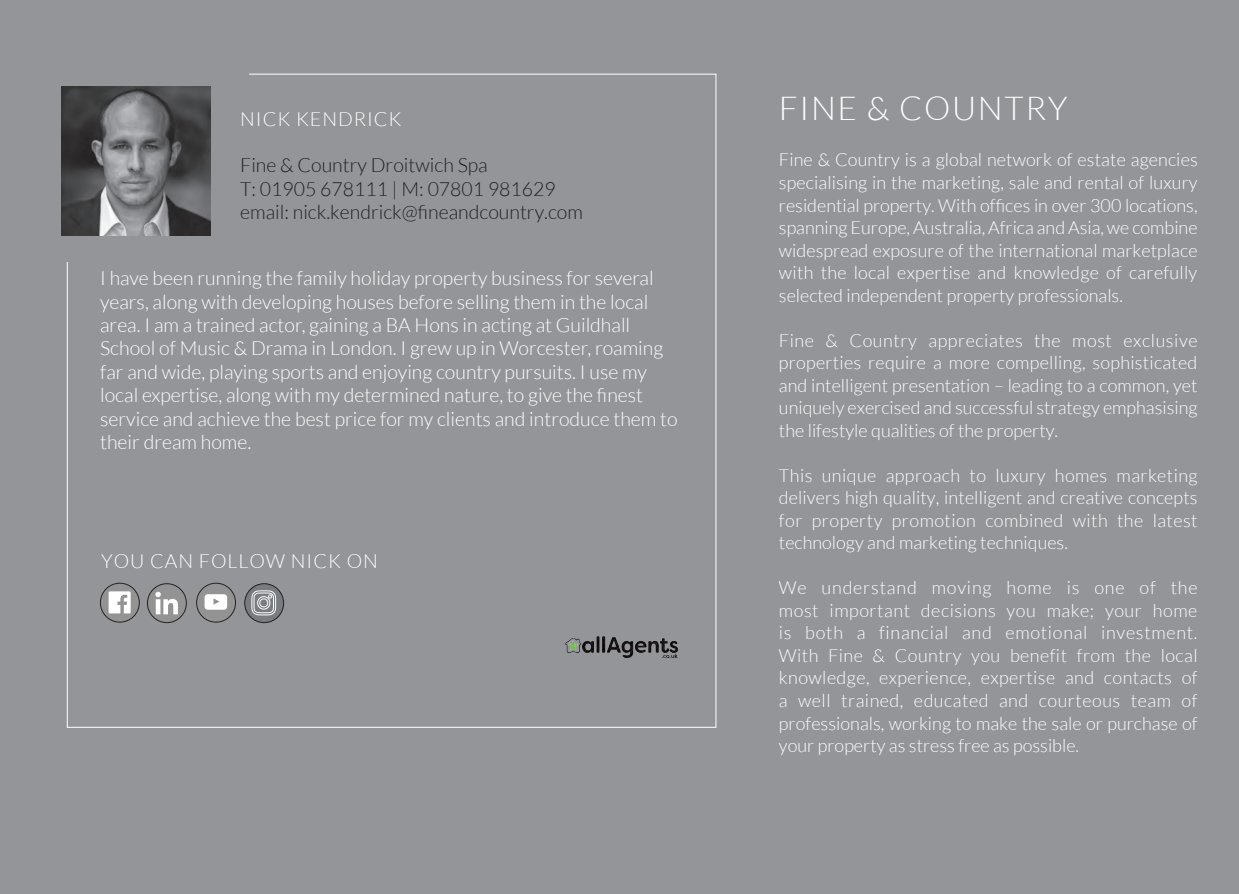
<style>
.page{position:relative;width:1239px;height:894px;background:#fff}
.page>*{position:absolute;margin:0;border:0;box-sizing:border-box;transform-origin:0 0}
.t1{font:300 33px "Lato";letter-spacing:.05em;color:#fff}
.t2{font:300 19.5px/23.4px "Lato";color:#fff}
.t3{font:300 19.5px "Lato";color:#231f20}
.t4{font:300 19.5px "Lato";letter-spacing:.05em;color:#fff}
.t5{font:300 18px/22.5px "Lato";color:#fff;text-align:justify}
</style>
<div class="page">
<div style="left:0;top:0;width:1239px;height:893px;background:#939598"></div>
<svg style="left:67px;top:73px;width:650px;height:654px"></svg>
<div style="left:63px;top:236px;width:10px;height:25px;background:#939598"></div>
<img style="left:555px;top:636px;width:140px;height:21px">
<img style="left:62px;top:87px;width:149px;height:148px">
<svg style="left:245px;top:583px;width:39px;height:39px"></svg>
<svg style="left:251px;top:590px;width:25px;height:25px"></svg>
<div style="left:244px;top:583px;width:40px;height:39px;border:1px solid #231f20;border-radius:50%"></div>
<div style="left:147px;top:583px;width:39px;height:39px;background:#939393;border-radius:50%"></div>
<svg style="left:155px;top:591px;width:23px;height:23px"></svg>
<div style="left:147px;top:583px;width:40px;height:39px;border:1px solid #231f20;border-radius:50%"></div>
<svg style="left:100px;top:583px;width:39px;height:39px"></svg>
<div style="left:100px;top:582px;width:40px;height:40px;border:1px solid #231f20;border-radius:50%"></div>
<svg style="left:197px;top:583px;width:38px;height:39px"></svg>
<div style="left:196px;top:582px;width:40px;height:40px;border:1px solid #231f20;border-radius:50%"></div>
<p class="t4" style="left:240px;top:108px;width:163px">NICK KENDRICK</p>
<p class="t3" style="left:240px;top:155px;width:249px">Fine &amp; Country Droitwich Spa</p>
<p class="t3" style="left:240px;top:178px;width:317px">T: 01905 678111 | M: 07801 981629</p>
<p class="t3" style="left:240px;top:202px;width:344px">email: nick.kendrick@fineandcountry.com</p>
<p class="t2" style="left:100px;top:266px;width:579px">I have been running the family holiday property business for several years, along with developing houses before selling them in the local area. I am a trained actor, gaining a BA Hons in acting at Guildhall School of Music &amp; Drama in London. I grew up in Worcester, roaming far and wide, playing sports and enjoying country pursuits. I use my local expertise, along with my determined nature, to give the finest service and achieve the best price for my clients and introduce them to their dream home.</p>
<p class="t4" style="left:101px;top:550px;width:278px">YOU CAN FOLLOW NICK ON</p>
<p class="t1" style="left:779px;top:90px;width:290px">FINE &amp; COUNTRY</p>
<p class="t5" style="left:779px;top:149px;width:420px">Fine &amp; Country is a global network of estate agencies specialising in the marketing, sale and rental of luxury residential property. With offices in over 300 locations, spanning Europe, Australia, Africa and Asia, we combine widespread exposure of the international marketplace with the local expertise and knowledge of carefully selected independent property professionals.</p>
<p class="t5" style="left:779px;top:329px;width:420px">Fine &amp; Country appreciates the most exclusive properties require a more compelling, sophisticated and intelligent presentation – leading to a common, yet uniquely exercised and successful strategy emphasising the lifestyle qualities of the property.</p>
<p class="t5" style="left:779px;top:464px;width:420px">This unique approach to luxury homes marketing delivers high quality, intelligent and creative concepts for property promotion combined with the latest technology and marketing techniques.</p>
<p class="t5" style="left:779px;top:576px;width:420px">We understand moving home is one of the most important decisions you make; your home is both a financial and emotional investment.<br>With Fine &amp; Country you benefit from the local knowledge, experience, expertise and contacts of a well trained, educated and courteous team of professionals, working to make the sale or purchase of your property as stress free as possible.</p>
</div>
